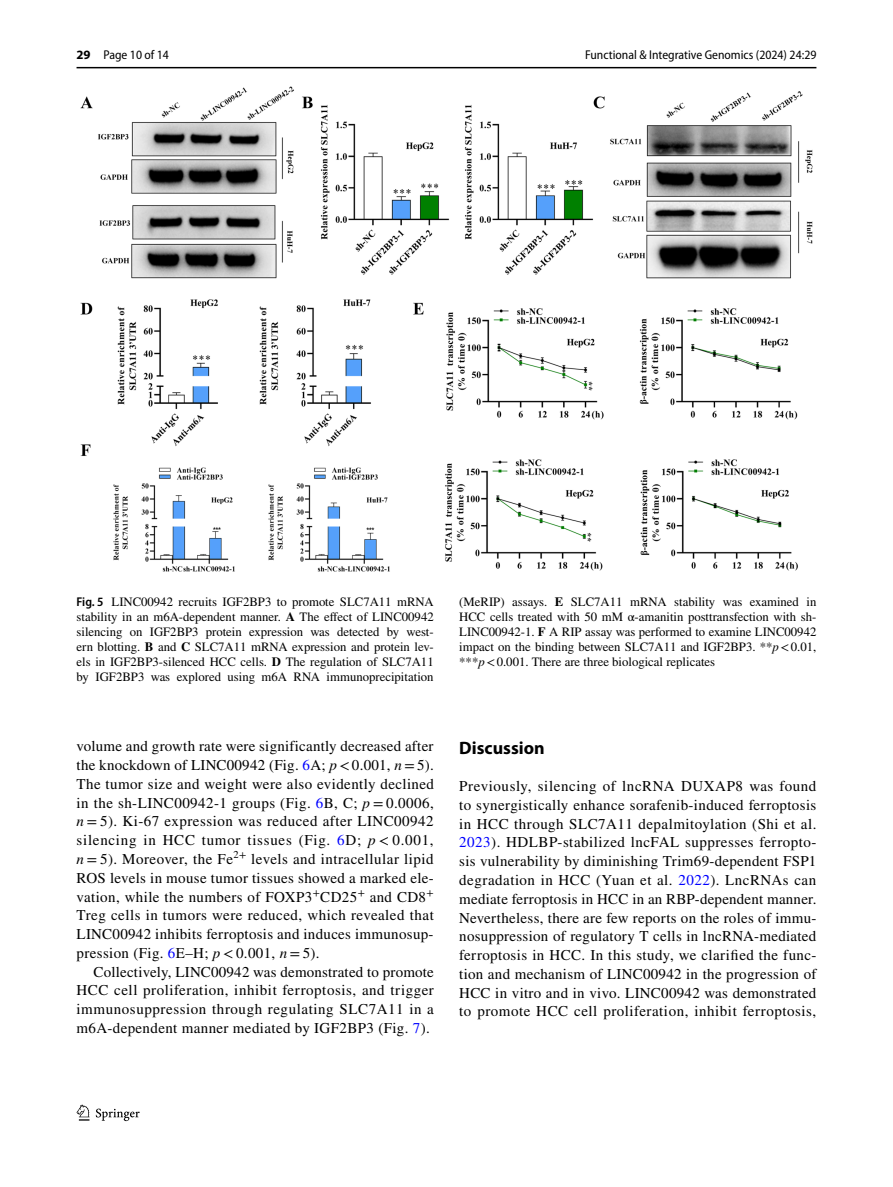
<style>
.page{position:relative;width:893px;height:1187px;background:#fff}
.page>*{position:absolute;margin:0;border:0;box-sizing:border-box;transform-origin:0 0}
.t1{font:700 18px "Myriad Pro";color:#000}
.t2{font:15px/18.8px "STIX";letter-spacing:.025em;color:#000;text-align:justify}
.t3{font:12.75px/15px "STIX";color:#000;text-align:justify}
.t4{font:semi-condensed 12.75px "Myriad Pro";color:#000}
.s1{font-weight:700;font-stretch:normal}
.s2{font-family:"Myriad Pro";font-weight:600;font-stretch:semi-condensed}
.s3{font-weight:700}
.s4{font-style:italic}
.s5{color:#00f}
</style>
<div class="page">
<hr style="left:77px;top:67px;width:739px;height:1px;background:#000">
<svg style="left:77px;top:1104px;width:12px;height:16px"></svg>
<svg style="left:96px;top:1108px;width:44px;height:12px"></svg>
<img style="left:80px;top:87px;width:733px;height:484px">
<p class="t4" style="left:77px;top:48px;width:94px"><span class="s1">29</span> Page 10 of 14</p>
<p class="t4" style="left:585px;top:48px;width:233px">Functional &amp; Integrative Genomics (2024) 24:29</p>
<p class="t3" style="left:77px;top:595px;width:359px"><span class="s2">Fig. 5</span> LINC00942 recruits IGF2BP3 to promote SLC7A11 mRNA stability in an m6A-dependent manner. <span class="s3">A</span> The effect of LINC00942 silencing on IGF2BP3 protein expression was detected by west&shy;ern blotting. <span class="s3">B</span> and <span class="s3">C</span> SLC7A11 mRNA expression and protein lev&shy;els in IGF2BP3-silenced HCC cells. <span class="s3">D</span> The regulation of SLC7A11 by IGF2BP3 was explored using m6A RNA immunoprecipitation</p>
<p class="t3" style="left:459px;top:595px;width:359px">(MeRIP) assays. <span class="s3">E</span> SLC7A11 mRNA stability was examined in HCC cells treated with 50 mM α-amanitin posttransfection with sh-LINC00942-1. <span class="s3">F</span> A RIP assay was performed to examine LINC00942 impact on the binding between SLC7A11 and IGF2BP3. **<span class="s4">p</span>&lt;0.01, ***<span class="s4">p</span>&lt;0.001. There are three biological replicates</p>
<p class="t2" style="left:77px;top:738px;width:359px">volume and growth rate were significantly decreased after the knockdown of LINC00942 (Fig. <span class="s5">6</span>A; <span class="s4">p</span>&lt;0.001, <span class="s4">n</span>=5).<br>The tumor size and weight were also evidently declined in the sh-LINC00942-1 groups (Fig. <span class="s5">6</span>B, C; <span class="s4">p</span> = 0.0006, <span class="s4">n</span> = 5). Ki-67 expression was reduced after LINC00942 silencing in HCC tumor tissues (Fig. <span class="s5">6</span>D; <span class="s4">p</span> &lt; 0.001, <span class="s4">n</span> = 5). Moreover, the Fe<sup>2+</sup> levels and intracellular lipid ROS levels in mouse tumor tissues showed a marked ele&shy;vation, while the numbers of FOXP3<sup>+</sup>CD25<sup>+</sup> and CD8<sup>+ </sup>Treg cells in tumors were reduced, which revealed that LINC00942 inhibits ferroptosis and induces immunosup&shy;pression (Fig. <span class="s5">6</span>E–H; <span class="s4">p</span> &lt; 0.001, <span class="s4">n</span> = 5).</p>
<p class="t2" style="left:77px;top:963px;width:359px;text-indent:17px">Collectively, LINC00942 was demonstrated to promote HCC cell proliferation, inhibit ferroptosis, and trigger immunosuppression through regulating SLC7A11 in a m6A-dependent manner mediated by IGF2BP3 (Fig. <span class="s5">7</span>).</p>
<p class="t1" style="left:459px;top:735px;width:87px">Discussion</p>
<p class="t2" style="left:459px;top:777px;width:359px">Previously, silencing of lncRNA DUXAP8 was found to synergistically enhance sorafenib-induced ferroptosis in HCC through SLC7A11 depalmitoylation (Shi et al.<br><span class="s5">2023</span>). HDLBP-stabilized lncFAL suppresses ferropto&shy;sis vulnerability by diminishing Trim69-dependent FSP1 degradation in HCC (Yuan et al. <span class="s5">2022</span>). LncRNAs can mediate ferroptosis in HCC in an RBP-dependent manner.<br>Nevertheless, there are few reports on the roles of immu&shy;nosuppression of regulatory T cells in lncRNA-mediated ferroptosis in HCC. In this study, we clarified the func&shy;tion and mechanism of LINC00942 in the progression of HCC in vitro and in vivo. LINC00942 was demonstrated to promote HCC cell proliferation, inhibit ferroptosis,</p>
</div>
